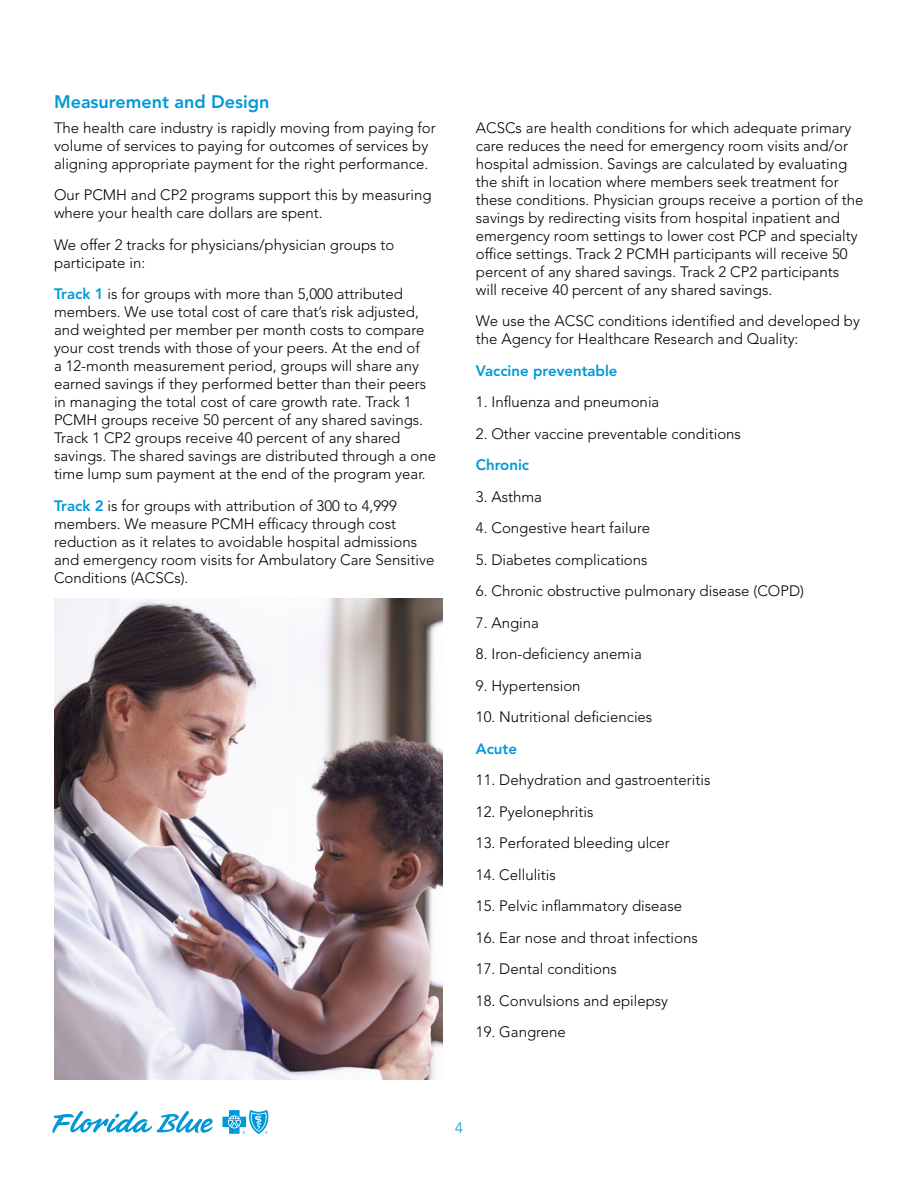
<style>
.page{position:relative;width:918px;height:1188px;background:#fff}
.page>*{position:absolute;margin:0;border:0;box-sizing:border-box;transform-origin:0 0}
.subheads{font:800 18px "Avenir LT Std";color:#0098d6}
.body{font:300 15px/18px "Avenir LT Std";color:#000}
.body-2{font:800 15px "Avenir LT Std";color:#0098d6}
.t1{font:300 15px "Avenir LT Std";color:#0098d6}
.s1{font-weight:800;color:#0098d6}
</style>
<div class="page">
<svg style="left:52px;top:1111px;width:161px;height:22px"></svg>
<svg style="left:223px;top:1110px;width:46px;height:24px"></svg>
<img style="left:54px;top:598px;width:388px;height:482px">
<p class="subheads" style="left:54px;top:91px;width:217px">Measurement and Design</p>
<p class="body" style="left:54px;top:119px;width:383px">The health care industry is rapidly moving from paying for volume of services to paying for outcomes of services by aligning appropriate payment for the right performance.</p>
<p class="body" style="left:54px;top:186px;width:379px">Our PCMH and CP2 programs support this by measuring where your health care dollars are spent.</p>
<p class="body" style="left:54px;top:236px;width:342px">We offer 2 tracks for physicians/physician groups to participate in:</p>
<p class="body" style="left:54px;top:285px;width:384px"><span class="s1">Track 1</span> is for groups with more than 5,000 attributed members. We use total cost of care that’s risk adjusted, and weighted per member per month costs to compare your cost trends with those of your peers. At the end of<br>a 12-month measurement period, groups will share any earned savings if they performed better than their peers in managing the total cost of care growth rate. Track 1<br>PCMH groups receive 50 percent of any shared savings.<br>Track 1 CP2 groups receive 40 percent of any shared savings. The shared savings are distributed through a one time lump sum payment at the end of the program year.</p>
<p class="body" style="left:54px;top:497px;width:382px"><span class="s1">Track 2</span> is for groups with attribution of 300 to 4,999 members. We measure PCMH efficacy through cost reduction as it relates to avoidable hospital admissions and emergency room visits for Ambulatory Care Sensitive Conditions (ACSCs).</p>
<p class="body" style="left:476px;top:119px;width:389px">ACSCs are health conditions for which adequate primary care reduces the need for emergency room visits and/or hospital admission. Savings are calculated by evaluating the shift in location where members seek treatment for these conditions. Physician groups receive a portion of the savings by redirecting visits from hospital inpatient and emergency room settings to lower cost PCP and specialty office settings. Track 2 PCMH participants will receive 50 percent of any shared savings. Track 2 CP2 participants will receive 40 percent of any shared savings.</p>
<p class="body" style="left:476px;top:312px;width:386px">We use the ACSC conditions identified and developed by the Agency for Healthcare Research and Quality:</p>
<p class="body-2" style="left:476px;top:362px;width:143px">Vaccine preventable</p>
<p class="body" style="left:476px;top:393px;width:185px">1. Influenza and pneumonia</p>
<p class="body" style="left:476px;top:425px;width:267px">2. Other vaccine preventable conditions</p>
<p class="body-2" style="left:476px;top:456px;width:55px">Chronic</p>
<p class="body" style="left:476px;top:488px;width:68px">3. Asthma</p>
<p class="body" style="left:476px;top:519px;width:176px">4. Congestive heart failure</p>
<p class="body" style="left:476px;top:551px;width:173px">5. Diabetes complications</p>
<p class="body" style="left:476px;top:582px;width:330px">6. Chronic obstructive pulmonary disease (COPD)</p>
<p class="body" style="left:476px;top:614px;width:65px">7. Angina</p>
<p class="body" style="left:476px;top:645px;width:167px">8. Iron-deficiency anemia</p>
<p class="body" style="left:476px;top:677px;width:106px">9. Hypertension</p>
<p class="body" style="left:476px;top:708px;width:178px">10. Nutritional deficiencies</p>
<p class="body-2" style="left:476px;top:740px;width:43px">Acute</p>
<p class="body" style="left:476px;top:771px;width:236px">11. Dehydration and gastroenteritis</p>
<p class="body" style="left:476px;top:803px;width:119px">12. Pyelonephritis</p>
<p class="body" style="left:476px;top:834px;width:195px">13. Perforated bleeding ulcer</p>
<p class="body" style="left:476px;top:866px;width:82px">14. Cellulitis</p>
<p class="body" style="left:476px;top:897px;width:208px">15. Pelvic inflammatory disease</p>
<p class="body" style="left:476px;top:929px;width:223px">16. Ear nose and throat infections</p>
<p class="body" style="left:476px;top:960px;width:142px">17. Dental conditions</p>
<p class="body" style="left:476px;top:992px;width:194px">18. Convulsions and epilepsy</p>
<p class="body" style="left:476px;top:1023px;width:92px">19. Gangrene</p>
<p class="t1" style="left:455px;top:1119px;width:9px">4</p>
</div>
